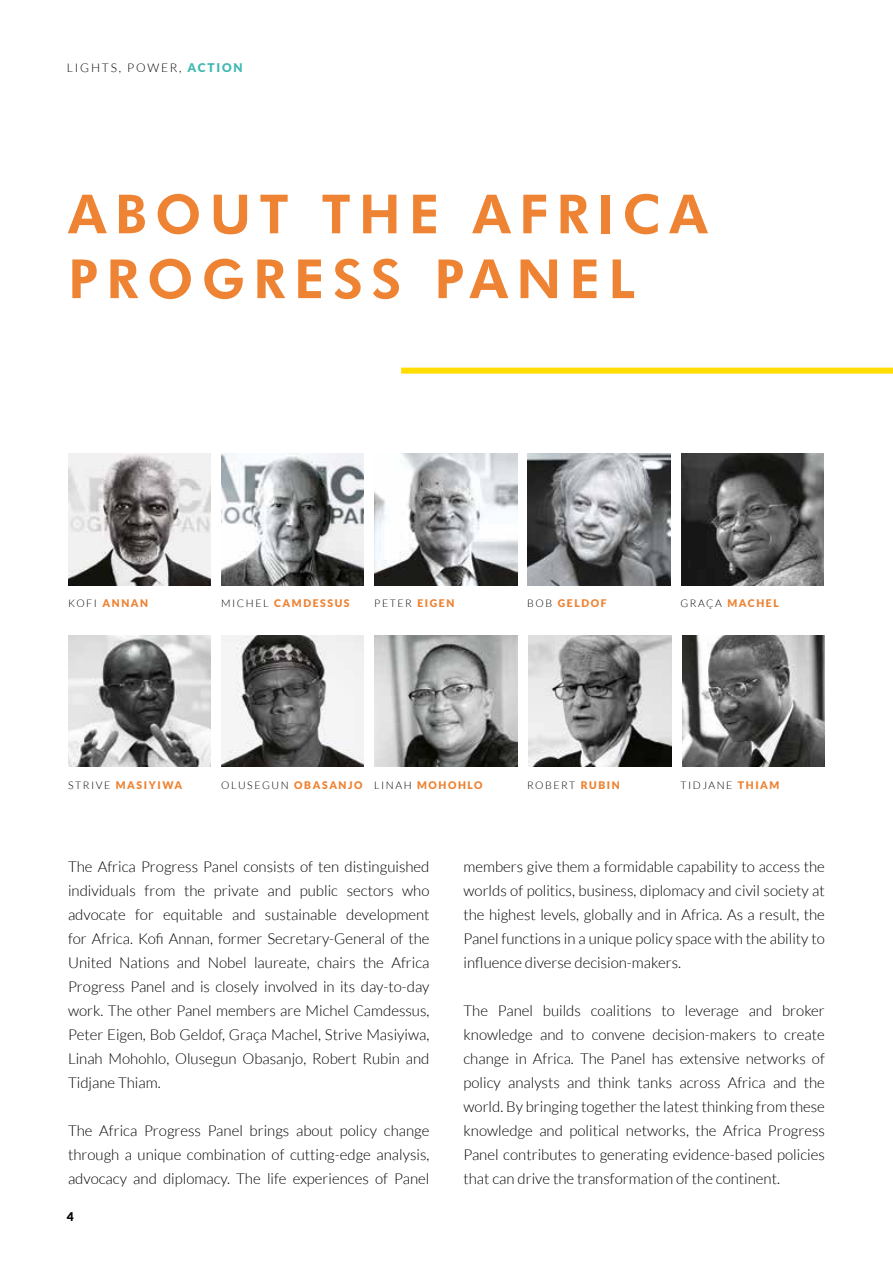
<style>
.page{position:relative;width:893px;height:1263px;background:#fff}
.page>*{position:absolute;margin:0;border:0;box-sizing:border-box;transform-origin:0 0}
.t1{font:800 54px/64.8px "Futura BT";letter-spacing:.15em;color:#ed8333}
.t2{font:300 15px/24px "Lato";color:#000;text-align:justify}
.t3{font:300 12px "Lato";letter-spacing:.15em;color:#000}
.t4{font:900 12px "Lato";color:#000}
.t5{font:900 10.5px "Lato";letter-spacing:.15em;color:#ed8333}
.t6{font:300 10.5px "Lato";letter-spacing:.15em;color:#000}
.s1{font-weight:900;color:#42b8b2}
.s2{font-weight:300;color:#000}
.s3{font-weight:900;color:#ed8333}
</style>
<div class="page">
<div style="left:401px;top:368px;width:492px;height:6px;background:#fd0"></div>
<img style="left:68px;top:454px;width:143px;height:132px">
<img style="left:221px;top:454px;width:143px;height:132px">
<img style="left:375px;top:454px;width:142px;height:132px">
<img style="left:528px;top:454px;width:142px;height:132px">
<img style="left:681px;top:454px;width:143px;height:132px">
<img style="left:68px;top:635px;width:143px;height:132px">
<img style="left:221px;top:635px;width:143px;height:132px">
<img style="left:374px;top:635px;width:143px;height:132px">
<img style="left:529px;top:635px;width:142px;height:132px">
<img style="left:682px;top:635px;width:143px;height:132px">
<p class="t3" style="left:67px;top:62px;width:177px">LIGHTS, POWER, <span class="s1">ACTION</span></p>
<h1 class="t1" style="left:68px;top:181px;width:641px">ABOUT THE AFRICA<br>PROGRESS PANEL</h1>
<p class="t5" style="left:68px;top:596px;width:82px"><span class="s2">KOFI</span> ANNAN</p>
<p class="t5" style="left:221px;top:596px;width:130px"><span class="s2">MICHEL</span> CAMDESSUS</p>
<p class="t6" style="left:374px;top:597px;width:82px">PETER <span class="s3">EIGEN</span></p>
<p class="t5" style="left:527px;top:596px;width:81px"><span class="s2">BOB</span> GELDOF</p>
<p class="t5" style="left:680px;top:596px;width:100px"><span class="s2">GRAÇA</span> MACHEL</p>
<p class="t5" style="left:68px;top:778px;width:116px"><span class="s2">STRIVE</span> MASIYIWA</p>
<p class="t6" style="left:221px;top:779px;width:143px">OLUSEGUN <span class="s3">OBASANJO</span></p>
<p class="t5" style="left:374px;top:778px;width:110px"><span class="s2">LINAH</span> MOHOHLO</p>
<p class="t6" style="left:527px;top:779px;width:94px">ROBERT <span class="s3">RUBIN</span></p>
<p class="t6" style="left:680px;top:779px;width:101px">TIDJANE <span class="s3">THIAM</span></p>
<p class="t2" style="left:68px;top:854px;width:363px">The Africa Progress Panel consists of ten distinguished individuals from the private and public sectors who advocate for equitable and sustainable development for Africa. Kofi Annan, former Secretary-General of the United Nations and Nobel laureate, chairs the Africa Progress Panel and is closely involved in its day-to-day work. The other Panel members are Michel Camdessus, Peter Eigen, Bob Geldof, Graça Machel, Strive Masiyiwa, Linah Mohohlo, Olusegun Obasanjo, Robert Rubin and Tidjane Thiam.</p>
<p class="t2" style="left:68px;top:1118px;width:363px">The Africa Progress Panel brings about policy change through a unique combination of cutting-edge analysis, advocacy and diplomacy. The life experiences of Panel</p>
<p class="t4" style="left:67px;top:1209px;width:8px">4</p>
<p class="t2" style="left:463px;top:854px;width:363px">members give them a formidable capability to access the worlds of politics, business, diplomacy and civil society at the highest levels, globally and in Africa. As a result, the Panel functions in a unique policy space with the ability to influence diverse decision-makers.</p>
<p class="t2" style="left:463px;top:998px;width:363px">The Panel builds coalitions to leverage and broker knowledge and to convene decision-makers to create change in Africa. The Panel has extensive networks of policy analysts and think tanks across Africa and the world. By bringing together the latest thinking from these knowledge and political networks, the Africa Progress Panel contributes to generating evidence-based policies that can drive the transformation of the continent.</p>
</div>
